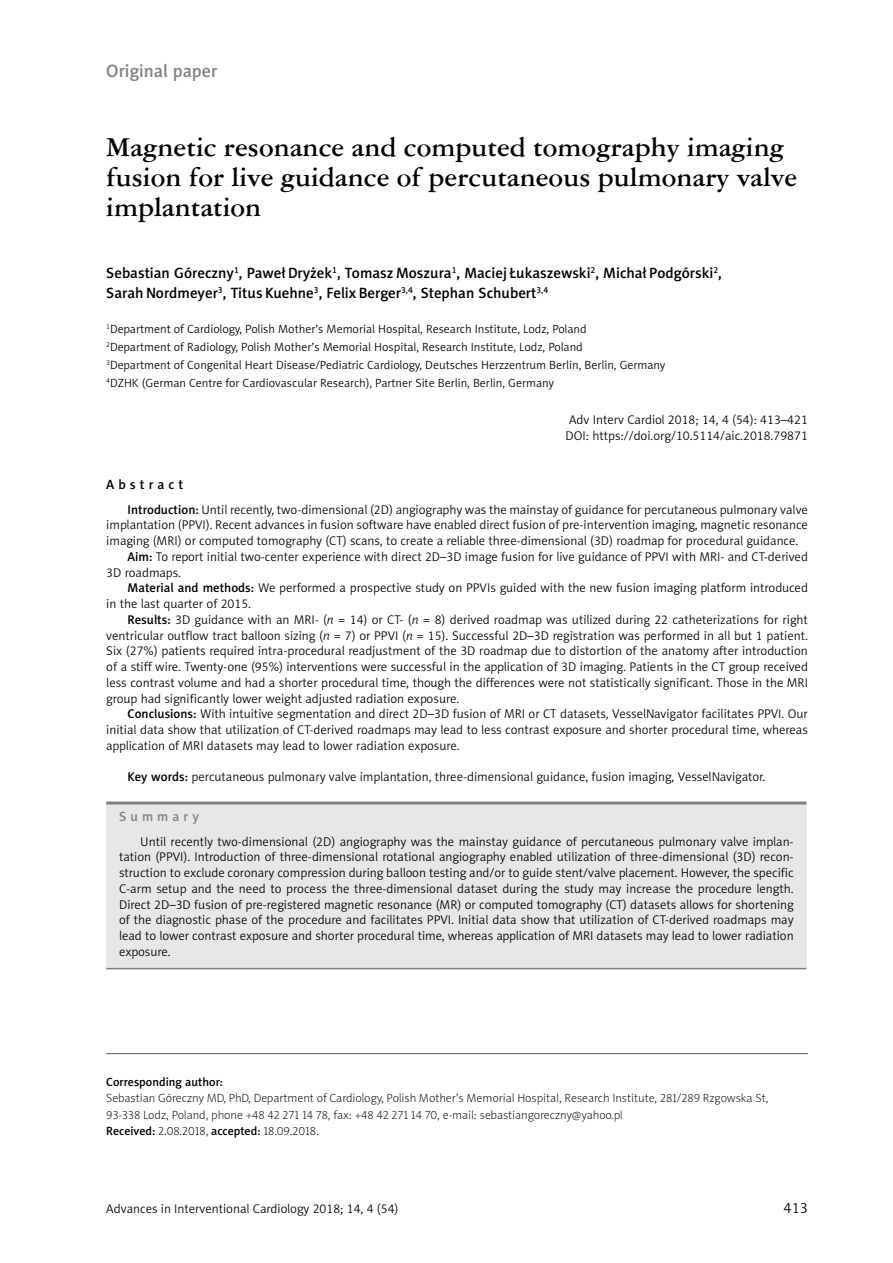
<style>
.page{position:relative;width:893px;height:1263px;background:#fff}
.page>*{position:absolute;margin:0;border:0;box-sizing:border-box;transform-origin:0 0}
.t1{font:700 25.5px/30px "Ameri Garmnd PL";color:#000}
.t2{font:18px "Naomi Sans EFN Medium";color:#808285}
.t3{font:15px/19.5px "Naomi Sans EFN Medium";color:#000}
.t4{font:15px "Naomi Sans EFN Light";color:#000}
.t5{font:13.5px "Naomi Sans EFN Medium";letter-spacing:.3em;color:#000}
.t6{font:13.5px "Naomi Sans EFN Medium";letter-spacing:.3em;color:#808285}
.t7{font:12.75px/15.8px "Naomi Sans EFN Light";color:#000}
.t8{font:12px/18px "Naomi Sans EFN Light";color:#000}
.t9{font:12px/16.5px "Naomi Sans EFN Thin";color:#000}
.t10{font:12px "Naomi Sans EFN Medium";color:#000}
.s1{font-family:"Naomi Sans EFN Medium"}
.s2{font-style:italic}
</style>
<div class="page">
<hr style="left:106px;top:1053px;width:702px;height:1px;background:#58595b">
<div style="left:106px;top:803px;width:700px;height:166px;background:#e6e7e8"></div>
<hr style="left:106px;top:801px;width:700px;height:3px;background:#808285">
<hr style="left:106px;top:968px;width:700px;height:1px;background:#808285">
<h2 class="t2" style="left:106px;top:60px;width:113px">Original paper</h2>
<h1 class="t1" style="left:106px;top:131px;width:692px">Magnetic resonance and computed tomography imaging fusion for live guidance of percutaneous pulmonary valve implantation</h1>
<p class="t3" style="left:106px;top:263px;width:617px">Sebastian Góreczny<sup>1</sup>, Paweł Dryżek<sup>1</sup>, Tomasz Moszura<sup>1</sup>, Maciej Łukaszewski<sup>2</sup>, Michał Podgórski<sup>2</sup>,<br>Sarah Nordmeyer<sup>3</sup>, Titus Kuehne<sup>3</sup>, Felix Berger<sup>3,4</sup>, Stephan Schubert<sup>3,4</sup></p>
<p class="t8" style="left:106px;top:320px;width:561px"><sup>1</sup>Department of Cardiology, Polish Mother’s Memorial Hospital, Research Institute, Lodz, Poland<br><sup>2</sup>Department of Radiology, Polish Mother’s Memorial Hospital, Research Institute, Lodz, Poland<br><sup>3</sup>Department of Congenital Heart Disease/Pediatric Cardiology, Deutsches Herzzentrum Berlin, Berlin, Germany <sup>4</sup>DZHK (German Centre for Cardiovascular Research), Partner Site Berlin, Berlin, Germany</p>
<p class="t7" style="left:566px;top:412px;width:244px">Adv Interv Cardiol 2018; 14, 4 (54): 413–421<br>DOI: https://doi.org/10.5114/aic.2018.79871</p>
<p class="t5" style="left:106px;top:477px;width:78px">Abstract</p>
<p class="t7" style="left:128px;top:501px;width:682px"><span class="s1">Introduction:</span> Until recently, two-dimensional (2D) angiography was the mainstay of guidance for percutaneous pulmonary valve</p>
<p class="t7" style="left:106px;top:517px;width:703px">implantation (PPVI). Recent advances in fusion software have enabled direct fusion of pre-intervention imaging, magnetic resonance</p>
<p class="t7" style="left:106px;top:533px;width:693px">imaging (MRI) or computed tomography (CT) scans, to create a reliable three-dimensional (3D) roadmap for procedural guidance.</p>
<p class="t7" style="left:128px;top:549px;width:682px"><span class="s1">Aim:</span> To report initial two-center experience with direct 2D–3D image fusion for live guidance of PPVI with MRI- and CT-derived</p>
<p class="t7" style="left:106px;top:564px;width:76px">3D roadmaps.</p>
<p class="t7" style="left:128px;top:580px;width:682px"><span class="s1">Material and methods:</span> We performed a prospective study on PPVIs guided with the new fusion imaging platform introduced</p>
<p class="t7" style="left:106px;top:596px;width:146px">in the last quarter of 2015.</p>
<p class="t7" style="left:128px;top:612px;width:682px"><span class="s1">Results:</span> 3D guidance with an MRI- (<span class="s2">n</span> = 14) or CT- (<span class="s2">n</span> = 8) derived roadmap was utilized during 22 catheterizations for right</p>
<p class="t7" style="left:106px;top:627px;width:703px">ventricular outflow tract balloon sizing (<span class="s2">n</span> = 7) or PPVI (<span class="s2">n</span> = 15). Successful 2D–3D registration was performed in all but 1 patient.</p>
<p class="t7" style="left:106px;top:643px;width:703px">Six (27%) patients required intra-procedural readjustment of the 3D roadmap due to distortion of the anatomy after introduction</p>
<p class="t7" style="left:106px;top:659px;width:703px">of a stiff wire. Twenty-one (95%) interventions were successful in the application of 3D imaging. Patients in the CT group received</p>
<p class="t7" style="left:106px;top:675px;width:703px">less contrast volume and had a shorter procedural time, though the differences were not statistically significant. Those in the MRI</p>
<p class="t7" style="left:106px;top:690px;width:354px">group had significantly lower weight adjusted radiation exposure.</p>
<p class="t7" style="left:128px;top:706px;width:682px"><span class="s1">Conclusions:</span> With intuitive segmentation and direct 2D–3D fusion of MRI or CT datasets, VesselNavigator facilitates PPVI. Our</p>
<p class="t7" style="left:106px;top:722px;width:703px">initial data show that utilization of CT-derived roadmaps may lead to less contrast exposure and shorter procedural time, whereas</p>
<p class="t7" style="left:106px;top:738px;width:355px">application of MRI datasets may lead to lower radiation exposure.</p>
<p class="t7" style="left:128px;top:768px;width:639px"><span class="s1">Key words:</span> percutaneous pulmonary valve implantation, three-dimensional guidance, fusion imaging, VesselNavigator.</p>
<p class="t6" style="left:119px;top:809px;width:82px">Summary</p>
<p class="t7" style="left:119px;top:833px;width:676px;text-align:justify;text-indent:21px">Until recently two-dimensional (2D) angiography was the mainstay guidance of percutaneous pulmonary valve implan&shy;tation (PPVI). Introduction of three-dimensional rotational angiography enabled utilization of three-dimensional (3D) recon&shy;struction to exclude coronary compression during balloon testing and/or to guide stent/valve placement. However, the specific C-arm setup and the need to process the three-dimensional dataset during the study may increase the procedure length.<br>Direct 2D–3D fusion of pre-registered magnetic resonance (MR) or computed tomography (CT) datasets allows for shortening of the diagnostic phase of the procedure and facilitates PPVI. Initial data show that utilization of CT-derived roadmaps may lead to lower contrast exposure and shorter procedural time, whereas application of MRI datasets may lead to lower radiation exposure.</p>
<p class="t10" style="left:106px;top:1075px;width:118px">Corresponding author:</p>
<p class="t9" style="left:106px;top:1090px;width:664px">Sebastian Góreczny MD, PhD, Department of Cardiology, Polish Mother’s Memorial Hospital, Research Institute, 281/289 Rzgowska St,<br>93-338 Lodz, Poland, phone +48 42 271 14 78, fax: +48 42 271 14 70, e-mail: sebastiangoreczny@yahoo.pl<br><span class="s1">Received:</span> 2.08.2018, <span class="s1">accepted:</span> 18.09.2018.</p>
<p class="t7" style="left:106px;top:1201px;width:294px">Advances in Interventional Cardiology 2018; 14, 4 (54)</p>
<p class="t4" style="left:784px;top:1199px;width:26px">413</p>
</div>
